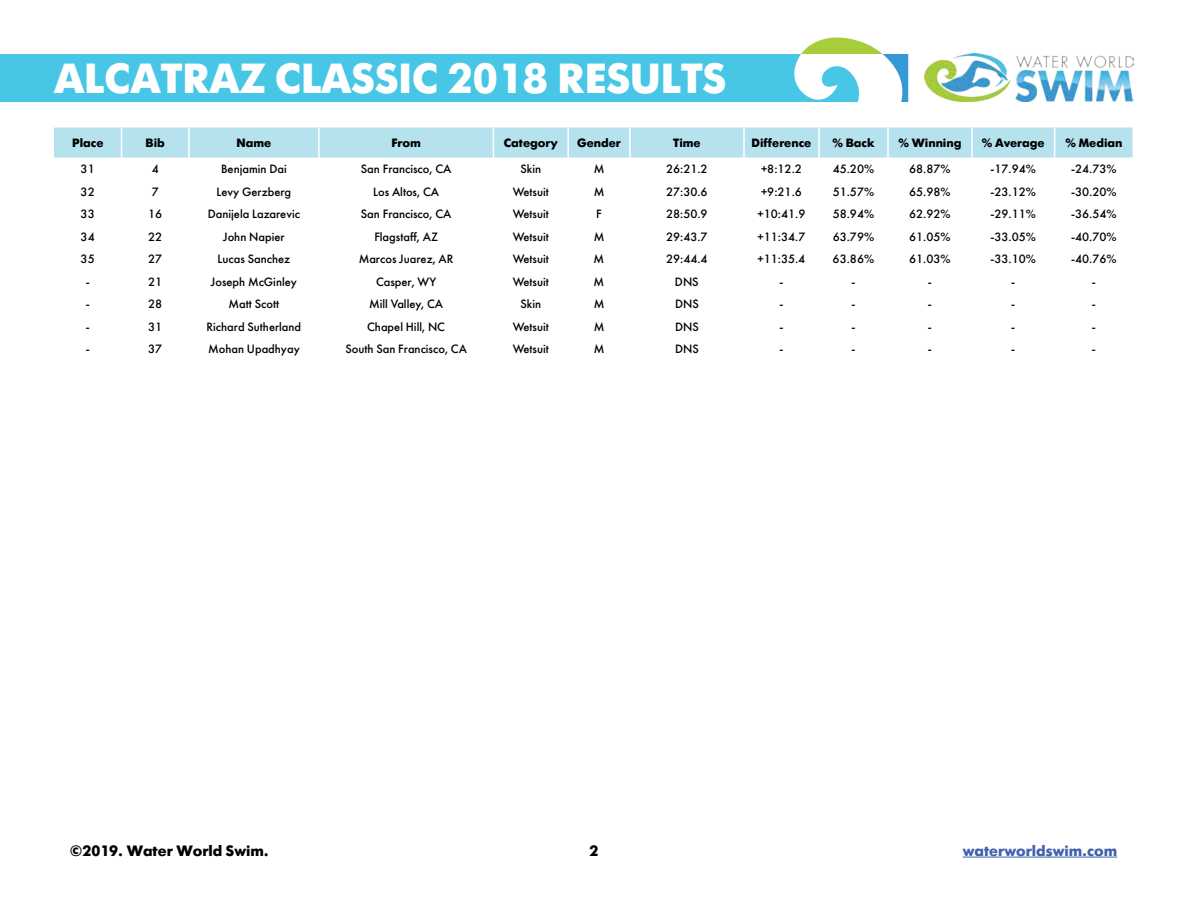
<style>
.page{position:relative;width:1188px;height:918px;background:#fff}
.page>*{position:absolute;margin:0;border:0;box-sizing:border-box;transform-origin:0 0}
.t1{font:700 42px "Futura Futuris C";color:#fff}
.t2{font:700 15px "Futura Futuris C";color:#000001}
.t3{font:700 15px "Futura Futuris C";color:#4161ad}
.t4{font:12px "Futura Futuris C";color:#000001}
.t5{font:700 12px "Futura Futuris C";color:#000001}
</style>
<div class="page">
<svg style="left:286px;top:38px;width:622px;height:63px"></svg>
<hr style="left:963px;top:857px;width:154px;height:1px;background:#4161ad">
<div style="left:0;top:54px;width:286px;height:47px;background:#47c6e5"></div>
<img style="left:924px;top:54px;width:210px;height:47px">
<div style="left:54px;top:128px;width:1079px;height:30px;background:#b5e2ed"></div>
<h1 class="t1" style="left:54px;top:55px;width:674px">ALCATRAZ CLASSIC 2018 RESULTS</h1>
<p class="t5" style="left:72px;top:136px;width:33px">Place</p>
<p class="t5" style="left:146px;top:136px;width:21px">Bib</p>
<p class="t5" style="left:237px;top:136px;width:36px">Name</p>
<p class="t5" style="left:391px;top:136px;width:31px">From</p>
<p class="t5" style="left:504px;top:136px;width:56px">Category</p>
<p class="t5" style="left:577px;top:136px;width:45px">Gender</p>
<p class="t5" style="left:673px;top:136px;width:29px">Time</p>
<p class="t5" style="left:752px;top:136px;width:61px">Difference</p>
<p class="t5" style="left:832px;top:136px;width:44px">% Back</p>
<p class="t5" style="left:898px;top:136px;width:65px">% Winning</p>
<p class="t5" style="left:982px;top:136px;width:65px">% Average</p>
<p class="t5" style="left:1065px;top:136px;width:59px">% Median</p>
<p class="t4" style="left:81px;top:162px;width:16px">31</p>
<p class="t4" style="left:152px;top:162px;width:9px">4</p>
<p class="t4" style="left:221px;top:162px;width:67px">Benjamin Dai</p>
<p class="t4" style="left:361px;top:162px;width:92px">San Francisco, CA</p>
<p class="t4" style="left:520px;top:162px;width:22px">Skin</p>
<p class="t4" style="left:594px;top:162px;width:12px">M</p>
<p class="t4" style="left:666px;top:162px;width:43px">26:21.2</p>
<p class="t4" style="left:761px;top:162px;width:42px">+8:12.2</p>
<p class="t4" style="left:833px;top:162px;width:43px">45.20%</p>
<p class="t4" style="left:909px;top:162px;width:43px">68.87%</p>
<p class="t4" style="left:990px;top:162px;width:47px">-17.94%</p>
<p class="t4" style="left:1071px;top:162px;width:47px">-24.73%</p>
<p class="t4" style="left:81px;top:185px;width:16px">32</p>
<p class="t4" style="left:152px;top:185px;width:9px">7</p>
<p class="t4" style="left:217px;top:185px;width:76px">Levy Gerzberg</p>
<p class="t4" style="left:373px;top:185px;width:67px">Los Altos, CA</p>
<p class="t4" style="left:513px;top:185px;width:38px">Wetsuit</p>
<p class="t4" style="left:594px;top:185px;width:12px">M</p>
<p class="t4" style="left:666px;top:185px;width:43px">27:30.6</p>
<p class="t4" style="left:761px;top:185px;width:42px">+9:21.6</p>
<p class="t4" style="left:833px;top:185px;width:43px">51.57%</p>
<p class="t4" style="left:909px;top:185px;width:43px">65.98%</p>
<p class="t4" style="left:990px;top:185px;width:47px">-23.12%</p>
<p class="t4" style="left:1071px;top:185px;width:47px">-30.20%</p>
<p class="t4" style="left:81px;top:207px;width:16px">33</p>
<p class="t4" style="left:148px;top:207px;width:16px">16</p>
<p class="t4" style="left:208px;top:207px;width:94px">Danijela Lazarevic</p>
<p class="t4" style="left:361px;top:207px;width:92px">San Francisco, CA</p>
<p class="t4" style="left:513px;top:207px;width:38px">Wetsuit</p>
<p class="t4" style="left:596px;top:207px;width:7px">F</p>
<p class="t4" style="left:666px;top:207px;width:43px">28:50.9</p>
<p class="t4" style="left:758px;top:207px;width:49px">+10:41.9</p>
<p class="t4" style="left:833px;top:207px;width:43px">58.94%</p>
<p class="t4" style="left:909px;top:207px;width:43px">62.92%</p>
<p class="t4" style="left:990px;top:207px;width:47px">-29.11%</p>
<p class="t4" style="left:1071px;top:207px;width:47px">-36.54%</p>
<p class="t4" style="left:81px;top:230px;width:16px">34</p>
<p class="t4" style="left:148px;top:230px;width:16px">22</p>
<p class="t4" style="left:223px;top:230px;width:63px">John Napier</p>
<p class="t4" style="left:374px;top:230px;width:65px">Flagstaff, AZ</p>
<p class="t4" style="left:513px;top:230px;width:38px">Wetsuit</p>
<p class="t4" style="left:594px;top:230px;width:12px">M</p>
<p class="t4" style="left:666px;top:230px;width:43px">29:43.7</p>
<p class="t4" style="left:758px;top:230px;width:49px">+11:34.7</p>
<p class="t4" style="left:833px;top:230px;width:43px">63.79%</p>
<p class="t4" style="left:909px;top:230px;width:43px">61.05%</p>
<p class="t4" style="left:990px;top:230px;width:47px">-33.05%</p>
<p class="t4" style="left:1071px;top:230px;width:47px">-40.70%</p>
<p class="t4" style="left:81px;top:252px;width:16px">35</p>
<p class="t4" style="left:148px;top:252px;width:16px">27</p>
<p class="t4" style="left:218px;top:252px;width:74px">Lucas Sanchez</p>
<p class="t4" style="left:359px;top:252px;width:96px">Marcos Juarez, AR</p>
<p class="t4" style="left:513px;top:252px;width:38px">Wetsuit</p>
<p class="t4" style="left:594px;top:252px;width:12px">M</p>
<p class="t4" style="left:666px;top:252px;width:43px">29:44.4</p>
<p class="t4" style="left:758px;top:252px;width:49px">+11:35.4</p>
<p class="t4" style="left:833px;top:252px;width:43px">63.86%</p>
<p class="t4" style="left:909px;top:252px;width:43px">61.03%</p>
<p class="t4" style="left:990px;top:252px;width:47px">-33.10%</p>
<p class="t4" style="left:1071px;top:252px;width:47px">-40.76%</p>
<p class="t4" style="left:86px;top:275px;width:5px">-</p>
<p class="t4" style="left:148px;top:275px;width:16px">21</p>
<p class="t4" style="left:211px;top:275px;width:88px">Joseph McGinley</p>
<p class="t4" style="left:376px;top:275px;width:62px">Casper, WY</p>
<p class="t4" style="left:513px;top:275px;width:38px">Wetsuit</p>
<p class="t4" style="left:594px;top:275px;width:12px">M</p>
<p class="t4" style="left:675px;top:275px;width:25px">DNS</p>
<p class="t4" style="left:779px;top:275px;width:5px">-</p>
<p class="t4" style="left:851px;top:275px;width:5px">-</p>
<p class="t4" style="left:928px;top:275px;width:5px">-</p>
<p class="t4" style="left:1011px;top:275px;width:5px">-</p>
<p class="t4" style="left:1092px;top:275px;width:5px">-</p>
<p class="t4" style="left:86px;top:297px;width:5px">-</p>
<p class="t4" style="left:148px;top:297px;width:16px">28</p>
<p class="t4" style="left:229px;top:297px;width:52px">Matt Scott</p>
<p class="t4" style="left:369px;top:297px;width:75px">Mill Valley, CA</p>
<p class="t4" style="left:520px;top:297px;width:22px">Skin</p>
<p class="t4" style="left:594px;top:297px;width:12px">M</p>
<p class="t4" style="left:675px;top:297px;width:25px">DNS</p>
<p class="t4" style="left:779px;top:297px;width:5px">-</p>
<p class="t4" style="left:851px;top:297px;width:5px">-</p>
<p class="t4" style="left:928px;top:297px;width:5px">-</p>
<p class="t4" style="left:1011px;top:297px;width:5px">-</p>
<p class="t4" style="left:1092px;top:297px;width:5px">-</p>
<p class="t4" style="left:86px;top:320px;width:5px">-</p>
<p class="t4" style="left:148px;top:320px;width:16px">31</p>
<p class="t4" style="left:207px;top:320px;width:96px">Richard Sutherland</p>
<p class="t4" style="left:367px;top:320px;width:79px">Chapel Hill, NC</p>
<p class="t4" style="left:513px;top:320px;width:38px">Wetsuit</p>
<p class="t4" style="left:594px;top:320px;width:12px">M</p>
<p class="t4" style="left:675px;top:320px;width:25px">DNS</p>
<p class="t4" style="left:779px;top:320px;width:5px">-</p>
<p class="t4" style="left:851px;top:320px;width:5px">-</p>
<p class="t4" style="left:928px;top:320px;width:5px">-</p>
<p class="t4" style="left:1011px;top:320px;width:5px">-</p>
<p class="t4" style="left:1092px;top:320px;width:5px">-</p>
<p class="t4" style="left:86px;top:342px;width:5px">-</p>
<p class="t4" style="left:148px;top:342px;width:16px">37</p>
<p class="t4" style="left:208px;top:342px;width:93px">Mohan Upadhyay</p>
<p class="t4" style="left:345px;top:342px;width:123px">South San Francisco, CA</p>
<p class="t4" style="left:513px;top:342px;width:38px">Wetsuit</p>
<p class="t4" style="left:594px;top:342px;width:12px">M</p>
<p class="t4" style="left:675px;top:342px;width:25px">DNS</p>
<p class="t4" style="left:780px;top:342px;width:5px">-</p>
<p class="t4" style="left:852px;top:342px;width:5px">-</p>
<p class="t4" style="left:928px;top:342px;width:5px">-</p>
<p class="t4" style="left:1011px;top:342px;width:5px">-</p>
<p class="t4" style="left:1092px;top:342px;width:5px">-</p>
<p class="t2" style="left:70px;top:842px;width:200px">©2019. Water World Swim.</p>
<p class="t2" style="left:590px;top:842px;width:10px">2</p>
<p class="t3" style="left:963px;top:842px;width:156px">waterworldswim.com</p>
</div>
